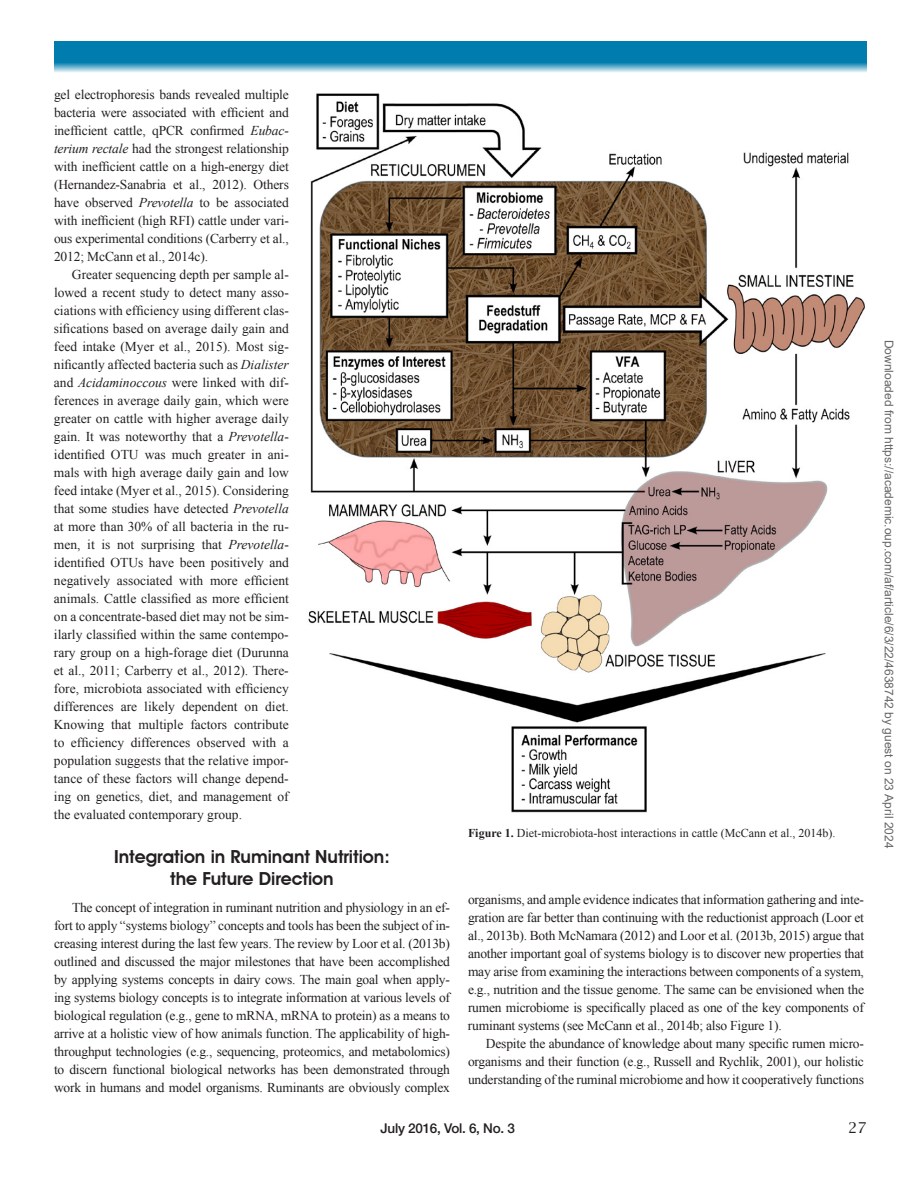
<style>
.page{position:relative;width:918px;height:1188px;background:#fff}
.page>*{position:absolute;margin:0;border:0;box-sizing:border-box;transform-origin:0 0}
.t1{font:600 18px/22.5px "Avant Garde IT Cby BT";color:#231f20;text-align:center}
.t2{font:15px "Lucida Bright";color:#231f20}
.t3{font:13.5px/18px "Times New Roman";letter-spacing:-.015em;color:#231f20;text-align:justify}
.t4{font:500 13.5px "Helvetica Neue LT Std";letter-spacing:-.02em;color:#231f20}
.t5{font:12px "Arial";color:#666}
.t6{font:12px "Times New Roman";color:#231f20}
.s1{font-style:italic}
.s2{font-weight:700}
</style>
<div class="page">
<svg style="left:54px;top:41px;width:813px;height:31px;background:#238eb9"></svg>
<img style="left:308px;top:93px;width:557px;height:720px">
<p class="t3" style="left:54px;top:86px;width:236px">gel electrophoresis bands revealed multiple bacteria were associated with efficient and inefficient cattle, qPCR confirmed <span class="s1">Eubac&shy;terium rectale</span> had the strongest relationship with inefficient cattle on a high-energy diet (Hernandez-Sanabria et al., 2012). Others have observed <span class="s1">Prevotella</span> to be associated with inefficient (high RFI) cattle under vari&shy;ous experimental conditions (Carberry et al., 2012; McCann et al., 2014c).</p>
<p class="t3" style="left:54px;top:266px;width:236px;text-indent:18px">Greater sequencing depth per sample al&shy;lowed a recent study to detect many asso&shy;ciations with efficiency using different clas&shy;sifications based on average daily gain and feed intake (Myer et al., 2015). Most sig&shy;nificantly affected bacteria such as <span class="s1">Dialister </span>and <span class="s1">Acidaminoccous</span> were linked with dif&shy;ferences in average daily gain, which were greater on cattle with higher average daily gain. It was noteworthy that a <span class="s1">Prevotella&shy;</span>identified OTU was much greater in ani&shy;mals with high average daily gain and low feed intake (Myer et al., 2015). Considering that some studies have detected <span class="s1">Prevotella </span>at more than 30% of all bacteria in the ru&shy;men, it is not surprising that <span class="s1">Prevotella&shy;</span>identified OTUs have been positively and negatively associated with more efficient animals. Cattle classified as more efficient on a concentrate-based diet may not be sim&shy;ilarly classified within the same contempo&shy;rary group on a high-forage diet (Durunna et al., 2011; Carberry et al., 2012). There&shy;fore, microbiota associated with efficiency differences are likely dependent on diet.<br>Knowing that multiple factors contribute to efficiency differences observed with a population suggests that the relative impor&shy;tance of these factors will change depend&shy;ing on genetics, diet, and management of the evaluated contemporary group.</p>
<h1 class="t1" style="left:114px;top:845px;width:277px">Integration in Ruminant Nutrition: the Future Direction</h1>
<p class="t3" style="left:54px;top:899px;width:398px;text-indent:18px">The concept of integration in ruminant nutrition and physiology in an ef&shy;fort to apply “systems biology” concepts and tools has been the subject of in&shy;creasing interest during the last few years. The review by Loor et al. (2013b) outlined and discussed the major milestones that have been accomplished by applying systems concepts in dairy cows. The main goal when apply&shy;ing systems biology concepts is to integrate information at various levels of biological regulation (e.g., gene to mRNA, mRNA to protein) as a means to arrive at a holistic view of how animals function. The applicability of high&shy;throughput technologies (e.g., sequencing, proteomics, and metabolomics) to discern functional biological networks has been demonstrated through work in humans and model organisms. Ruminants are obviously complex</p>
<p class="t3" style="left:468px;top:890px;width:398px">organisms, and ample evidence indicates that information gathering and inte&shy;gration are far better than continuing with the reductionist approach (Loor et al., 2013b). Both McNamara (2012) and Loor et al. (2013b, 2015) argue that another important goal of systems biology is to discover new properties that may arise from examining the interactions between components of a system, e.g., nutrition and the tissue genome. The same can be envisioned when the rumen microbiome is specifically placed as one of the key components of ruminant systems (see McCann et al., 2014b; also Figure 1).</p>
<p class="t6" style="left:468px;top:825px;width:369px"><span class="s2">Figure 1.</span> Diet-microbiota-host interactions in cattle (McCann et al., 2014b).</p>
<p class="t3" style="left:468px;top:1034px;width:398px;text-indent:18px">Despite the abundance of knowledge about many specific rumen micro&shy;organisms and their function (e.g., Russell and Rychlik, 2001), our holistic understanding of the ruminal microbiome and how it cooperatively functions</p>
<p class="t4" style="left:381px;top:1120px;width:136px">July 2016, Vol. 6, No. 3</p>
<p class="t2" style="left:848px;top:1119px;width:20px">27</p>
<p class="t5" style="left:893px;top:340px;width:510px;rotate:90deg">Downloaded from https://academic.oup.com/af/article/6/3/22/4638742 by guest on 23 April 2024</p>
</div>
